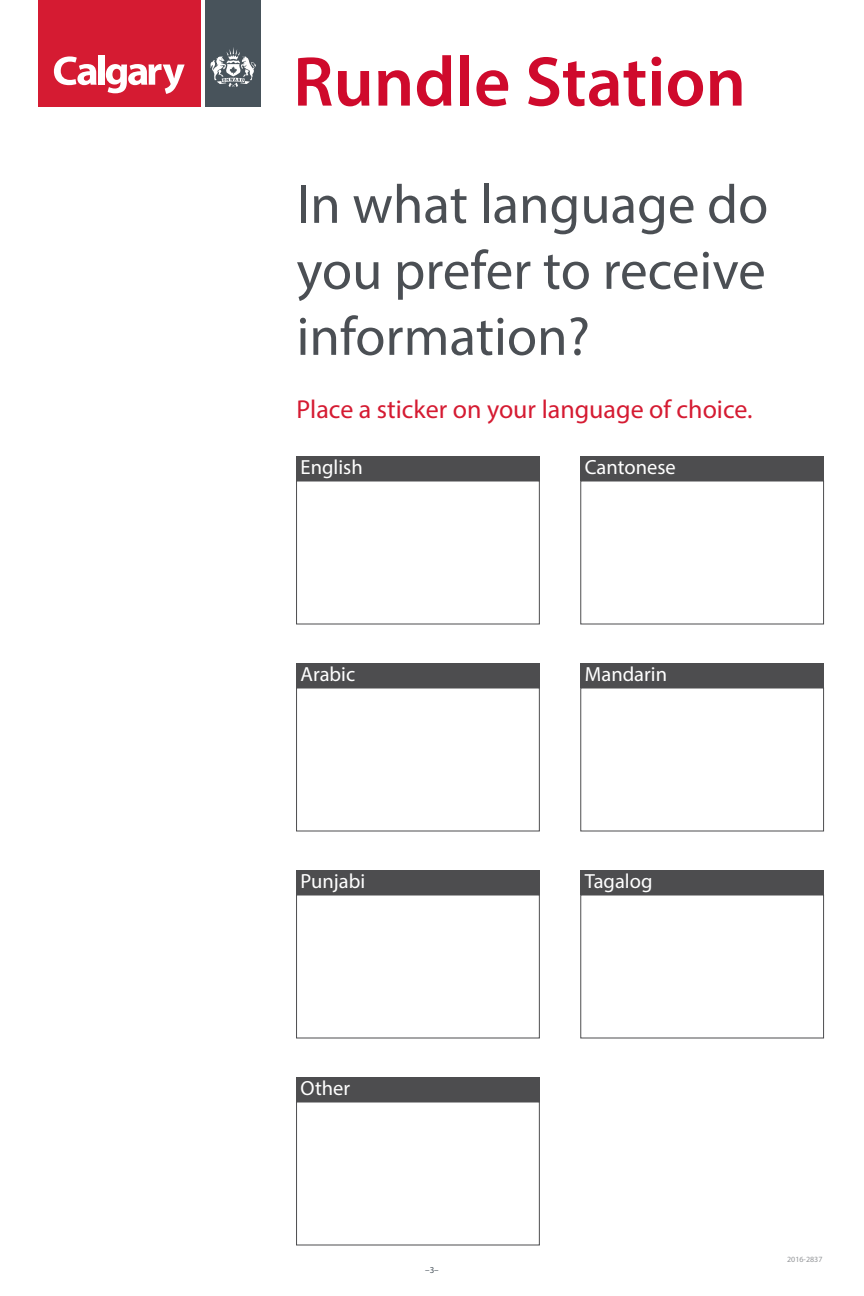
<style>
.page{position:relative;width:864px;height:1296px;background:#fff}
.page>*{position:absolute;margin:0;border:0;box-sizing:border-box;transform-origin:0 0}
.t1{font:600 71px "Myriad Pro";color:#cf0a2c}
.t2{font:55px/66px "Myriad Pro";color:#4b4f54;text-align:justify}
.t3{font:26px "Myriad Pro";color:#d51b32}
.t4{font:20.5px "Myriad Pro";color:#fff}
.t5{font:9px "Myriad Pro";color:#48535b}
.t6{font:8px "Myriad Pro";color:#939598}
</style>
<div class="page">
<div style="left:38px;top:0;width:163px;height:106px;background:#d51b32"></div>
<div style="left:205px;top:0;width:55px;height:106px;background:#48535b"></div>
<svg style="left:54px;top:56px;width:43px;height:29px"></svg>
<div style="left:98px;top:55px;width:7px;height:30px;background:#fff"></div>
<svg style="left:106px;top:64px;width:79px;height:30px"></svg>
<svg style="left:210px;top:47px;width:46px;height:40px"></svg>
<div style="left:296px;top:456px;width:244px;height:25px;background:#4d4d4f"></div>
<div style="left:296px;top:480px;width:244px;height:144px;border:1px solid #4d4d4f"></div>
<div style="left:580px;top:456px;width:244px;height:25px;background:#4d4d4f"></div>
<div style="left:580px;top:480px;width:244px;height:144px;border:1px solid #4d4d4f"></div>
<div style="left:296px;top:663px;width:244px;height:25px;background:#4d4d4f"></div>
<div style="left:296px;top:688px;width:244px;height:144px;border:1px solid #4d4d4f"></div>
<div style="left:580px;top:663px;width:244px;height:25px;background:#4d4d4f"></div>
<div style="left:580px;top:688px;width:244px;height:144px;border:1px solid #4d4d4f"></div>
<div style="left:296px;top:870px;width:244px;height:25px;background:#4d4d4f"></div>
<div style="left:296px;top:894px;width:244px;height:144px;border:1px solid #4d4d4f"></div>
<div style="left:580px;top:870px;width:244px;height:25px;background:#4d4d4f"></div>
<div style="left:580px;top:894px;width:244px;height:144px;border:1px solid #4d4d4f"></div>
<div style="left:296px;top:1077px;width:244px;height:25px;background:#4d4d4f"></div>
<div style="left:296px;top:1102px;width:244px;height:144px;border:1px solid #4d4d4f"></div>
<h1 class="t1" style="left:293px;top:37px;width:455px">Rundle Station</h1>
<h2 class="t2" style="left:297px;top:171px;width:473px">In what language do you prefer to receive information?</h2>
<p class="t3" style="left:297px;top:393px;width:458px">Place a sticker on your language of choice.</p>
<p class="t4" style="left:301px;top:455px;width:64px">English</p>
<p class="t4" style="left:585px;top:455px;width:92px">Cantonese</p>
<p class="t4" style="left:301px;top:662px;width:56px">Arabic</p>
<p class="t4" style="left:585px;top:662px;width:84px">Mandarin</p>
<p class="t4" style="left:301px;top:869px;width:66px">Punjabi</p>
<p class="t4" style="left:585px;top:869px;width:69px">Tagalog</p>
<p class="t4" style="left:301px;top:1076px;width:51px">Other</p>
<p class="t5" style="left:425px;top:1264px;width:15px">–3–</p>
<p class="t6" style="left:787px;top:1254px;width:37px">2016-2837</p>
</div>
